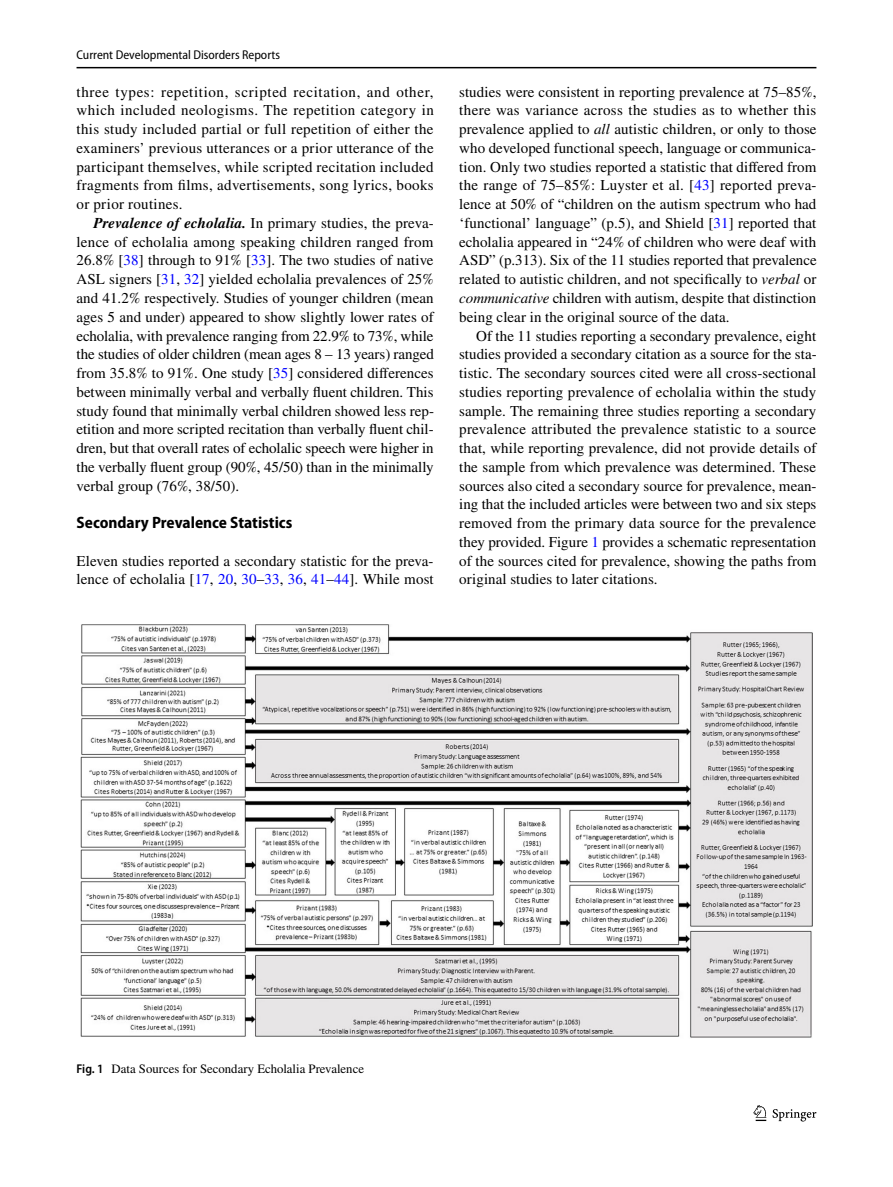
<style>
.page{position:relative;width:893px;height:1187px;background:#fff}
.page>*{position:absolute;margin:0;border:0;box-sizing:border-box;transform-origin:0 0}
.t1{font:700 semi-condensed 16.5px "Myriad Pro";color:#000}
.t2{font:15px/18.8px "STIX";letter-spacing:.005em;color:#000;text-align:justify}
.t3{font:12.75px "STIX";color:#000}
.t4{font:semi-condensed 12.75px "Myriad Pro";color:#000}
.s1{font-weight:700;font-style:italic}
.s2{color:#00f}
.s3{font-style:italic}
.s4{font-family:"Myriad Pro";font-weight:600;font-stretch:semi-condensed}
</style>
<div class="page">
<hr style="left:77px;top:67px;width:739px;height:1px;background:#000">
<svg style="left:753px;top:1105px;width:13px;height:15px"></svg>
<svg style="left:773px;top:1109px;width:43px;height:12px"></svg>
<img style="left:81px;top:624px;width:731px;height:414px">
<p class="t4" style="left:77px;top:48px;width:205px">Current Developmental Disorders Reports</p>
<p class="t2" style="left:77px;top:83px;width:359px">three types: repetition, scripted recitation, and other, which included neologisms. The repetition category in this study included partial or full repetition of either the examiners’ previous utterances or a prior utterance of the participant themselves, while scripted recitation included fragments from films, advertisements, song lyrics, books or prior routines.</p>
<p class="t2" style="left:77px;top:214px;width:359px;text-indent:17px"><span class="s1">Prevalence of echolalia.</span> In primary studies, the preva&shy;lence of echolalia among speaking children ranged from 26.8% [<span class="s2">38</span>] through to 91% [<span class="s2">33</span>]. The two studies of native ASL signers [<span class="s2">31</span>, <span class="s2">32</span>] yielded echolalia prevalences of 25% and 41.2% respectively. Studies of younger children (mean ages 5 and under) appeared to show slightly lower rates of echolalia, with prevalence ranging from 22.9% to 73%, while the studies of older children (mean ages 8 – 13 years) ranged from 35.8% to 91%. One study [<span class="s2">35</span>] considered differences between minimally verbal and verbally fluent children. This study found that minimally verbal children showed less rep&shy;etition and more scripted recitation than verbally fluent chil&shy;dren, but that overall rates of echolalic speech were higher in the verbally fluent group (90%, 45/50) than in the minimally verbal group (76%, 38/50).</p>
<p class="t1" style="left:77px;top:513px;width:217px">Secondary Prevalence Statistics</p>
<p class="t2" style="left:77px;top:552px;width:359px">Eleven studies reported a secondary statistic for the preva&shy;lence of echolalia [<span class="s2">17</span>, <span class="s2">20</span>, <span class="s2">30</span>–<span class="s2">33</span>, <span class="s2">36</span>, <span class="s2">41</span>–<span class="s2">44</span>]. While most</p>
<p class="t2" style="left:459px;top:83px;width:359px">studies were consistent in reporting prevalence at 75–85%, there was variance across the studies as to whether this prevalence applied to <span class="s3">all</span> autistic children, or only to those who developed functional speech, language or communica&shy;tion. Only two studies reported a statistic that differed from the range of 75–85%: Luyster et al. [<span class="s2">43</span>] reported preva&shy;lence at 50% of “children on the autism spectrum who had ‘functional’ language” (p.5), and Shield [<span class="s2">31</span>] reported that echolalia appeared in “24% of children who were deaf with ASD” (p.313). Six of the 11 studies reported that prevalence related to autistic children, and not specifically to <span class="s3">verbal</span> or <span class="s3">communicative</span> children with autism, despite that distinction being clear in the original source of the data.</p>
<p class="t2" style="left:459px;top:327px;width:359px;text-indent:17px">Of the 11 studies reporting a secondary prevalence, eight studies provided a secondary citation as a source for the sta&shy;tistic. The secondary sources cited were all cross-sectional studies reporting prevalence of echolalia within the study sample. The remaining three studies reporting a secondary prevalence attributed the prevalence statistic to a source that, while reporting prevalence, did not provide details of the sample from which prevalence was determined. These sources also cited a secondary source for prevalence, mean&shy;ing that the included articles were between two and six steps removed from the primary data source for the prevalence they provided. Figure <span class="s2">1</span> provides a schematic representation of the sources cited for prevalence, showing the paths from original studies to later citations.</p>
<p class="t3" style="left:77px;top:1060px;width:289px"><span class="s4">Fig. 1</span> Data Sources for Secondary Echolalia Prevalence</p>
</div>
